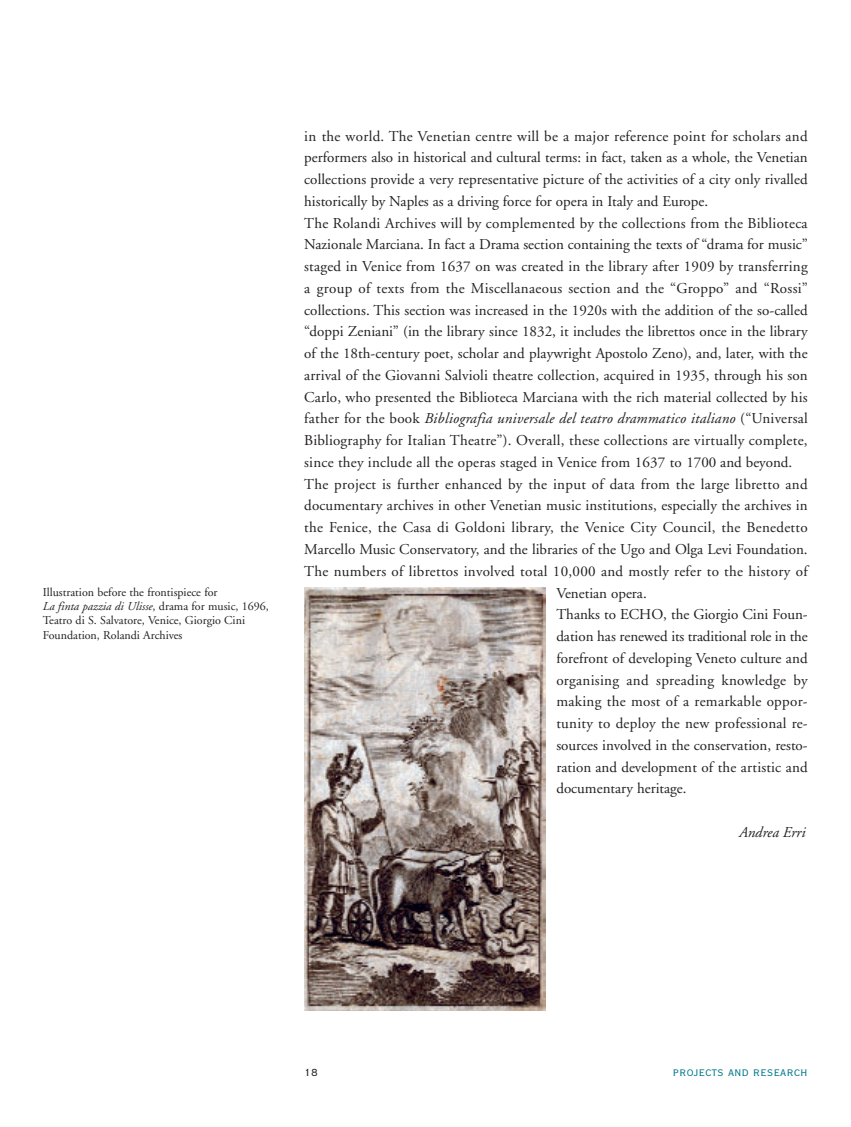
<style>
.page{position:relative;width:851px;height:1127px;background:#fff}
.page>*{position:absolute;margin:0;border:0;box-sizing:border-box;transform-origin:0 0}
.t1{font:15px "Adobe Garamond";letter-spacing:.01em;color:#231f20}
.t2{font:italic 15px "Adobe Garamond";letter-spacing:.015em;color:#231f20}
.t3{font:15px "Adobe Garamond";letter-spacing:-.01em;color:#231f20}
.t4{font:15px "Copperplate Twenty Nine BC";letter-spacing:-.01em;color:#00788b}
.t5{font:13.5px "Copperplate Twenty Nine BC";color:#231f20}
.t6{font:12px/14.2px "Adobe Garamond";color:#231f20}
.s1{font-style:italic}
.s2{font-style:normal}
</style>
<div class="page">
<img style="left:304px;top:587px;width:241px;height:424px">
<p class="t6" style="left:43px;top:586px;width:227px">Illustration before the frontispiece for<br><span class="s1">La finta pazzia di Ulisse</span>, drama for music, 1696, Teatro di S. Salvatore, Venice, Giorgio Cini Foundation, Rolandi Archives</p>
<p class="t1" style="left:304px;top:130px;width:505px">in the world. The Venetian centre will be a major reference point for scholars and</p>
<p class="t1" style="left:304px;top:152px;width:505px">performers also in historical and cultural terms: in fact, taken as a whole, the Venetian</p>
<p class="t1" style="left:304px;top:173px;width:505px">collections provide a very representative picture of the activities of a city only rivalled</p>
<p class="t1" style="left:304px;top:195px;width:405px">historically by Naples as a driving force for opera in Italy and Europe.</p>
<p class="t1" style="left:304px;top:217px;width:505px">The Rolandi Archives will by complemented by the collections from the Biblioteca</p>
<p class="t1" style="left:304px;top:239px;width:505px">Nazionale Marciana. In fact a Drama section containing the texts of “drama for music”</p>
<p class="t1" style="left:304px;top:260px;width:505px">staged in Venice from 1637 on was created in the library after 1909 by transferring</p>
<p class="t1" style="left:304px;top:282px;width:505px">a group of texts from the Miscellanaeous section and the “Groppo” and “Rossi”</p>
<p class="t1" style="left:304px;top:304px;width:505px">collections. This section was increased in the 1920s with the addition of the so-called</p>
<p class="t1" style="left:304px;top:326px;width:505px">“doppi Zeniani” (in the library since 1832, it includes the librettos once in the library</p>
<p class="t1" style="left:304px;top:347px;width:505px">of the 18th-century poet, scholar and playwright Apostolo Zeno), and, later, with the</p>
<p class="t1" style="left:304px;top:369px;width:505px">arrival of the Giovanni Salvioli theatre collection, acquired in 1935, through his son</p>
<p class="t1" style="left:304px;top:391px;width:505px">Carlo, who presented the Biblioteca Marciana with the rich material collected by his</p>
<p class="t2" style="left:304px;top:413px;width:505px"><span class="s2">father for the book</span> Bibliografia universale del teatro drammatico italiano <span class="s2">(“Universal</span></p>
<p class="t1" style="left:304px;top:434px;width:505px">Bibliography for Italian Theatre”). Overall, these collections are virtually complete,</p>
<p class="t1" style="left:304px;top:456px;width:489px">since they include all the operas staged in Venice from 1637 to 1700 and beyond.</p>
<p class="t1" style="left:304px;top:478px;width:505px">The project is further enhanced by the input of data from the large libretto and</p>
<p class="t1" style="left:304px;top:500px;width:505px">documentary archives in other Venetian music institutions, especially the archives in</p>
<p class="t1" style="left:304px;top:521px;width:505px">the Fenice, the Casa di Goldoni library, the Venice City Council, the Benedetto</p>
<p class="t1" style="left:304px;top:543px;width:505px">Marcello Music Conservatory, and the libraries of the Ugo and Olga Levi Foundation.</p>
<p class="t1" style="left:304px;top:565px;width:505px">The numbers of librettos involved total 10,000 and mostly refer to the history of</p>
<p class="t1" style="left:556px;top:587px;width:92px">Venetian opera.</p>
<p class="t1" style="left:556px;top:608px;width:253px">Thanks to ECHO, the Giorgio Cini Foun-</p>
<p class="t3" style="left:556px;top:630px;width:253px">dation has renewed its traditional role in the</p>
<p class="t1" style="left:556px;top:652px;width:253px">forefront of developing Veneto culture and</p>
<p class="t1" style="left:556px;top:674px;width:253px">organising and spreading knowledge by</p>
<p class="t1" style="left:556px;top:695px;width:253px">making the most of a remarkable oppor-</p>
<p class="t1" style="left:556px;top:717px;width:253px">tunity to deploy the new professional re-</p>
<p class="t1" style="left:556px;top:739px;width:253px">sources involved in the conservation, resto-</p>
<p class="t1" style="left:556px;top:761px;width:253px">ration and development of the artistic and</p>
<p class="t1" style="left:556px;top:782px;width:132px">documentary heritage.</p>
<p class="t2" style="left:739px;top:826px;width:68px">Andrea Erri</p>
<p class="t5" style="left:304px;top:1063px;width:15px">18</p>
<p class="t4" style="left:672px;top:1062px;width:137px">projects and research</p>
</div>
